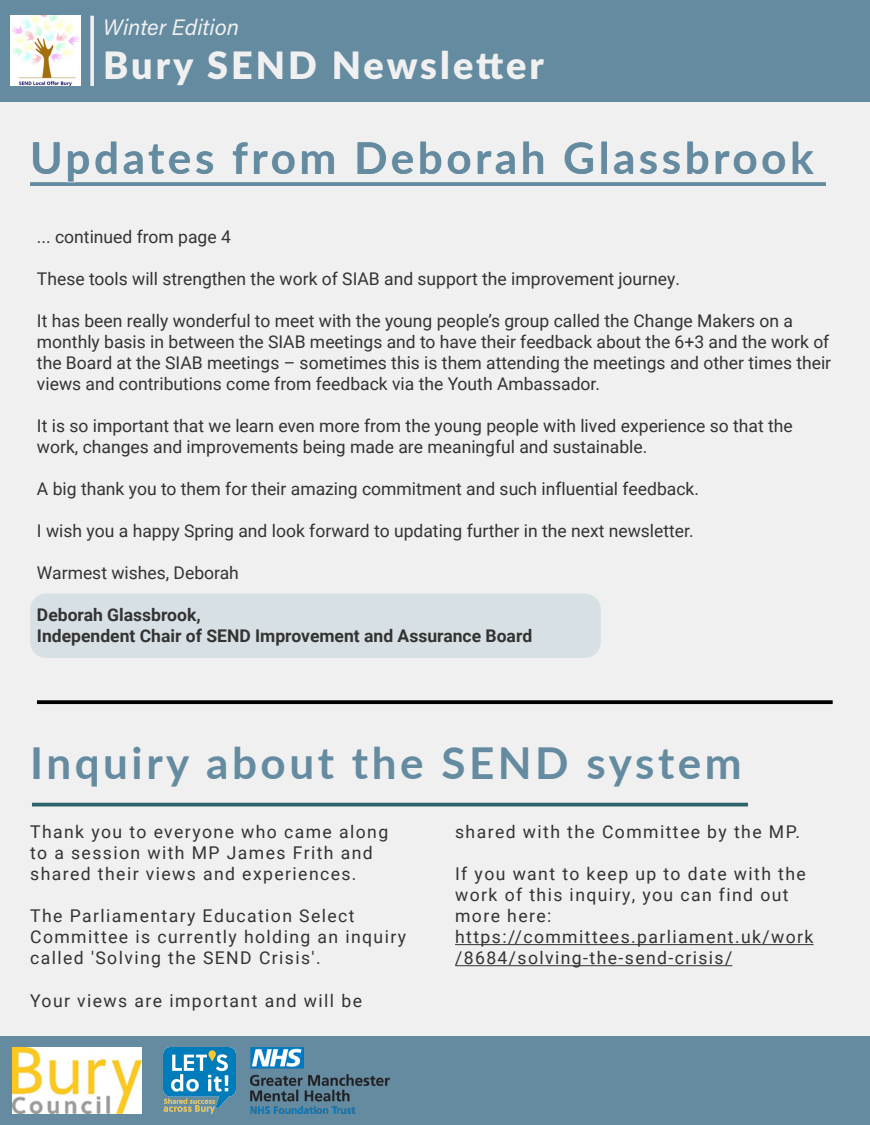
<style>
.page{position:relative;width:870px;height:1125px;background:#fff}
.page>*{position:absolute;margin:0;border:0;box-sizing:border-box;transform-origin:0 0}
.t1{font:700 44px "Lato";letter-spacing:.08em;color:#658ba1}
.t2{font:900 37.75px "Lato";letter-spacing:.08em;color:#f0f0f0}
.t3{font:italic 22.38px "Acumin Pro";color:#f0f0f0}
.t4{font:17.62px/21.1px "Roboto";letter-spacing:.08em;color:#333}
.t5{font:17.5px/21px "Roboto";color:#333}
.t6{font:700 17.5px/21px "Roboto";color:#333}
</style>
<div class="page">
<div style="left:0;top:0;width:869px;height:1125px;background:#f0f0f0"></div>
<div style="left:30px;top:594px;width:570px;height:64px;background:#d7e0e4"></div>
<div style="left:0;top:1036px;width:869px;height:89px;background:#658ba1"></div>
<img style="left:163px;top:1048px;width:72px;height:66px">
<img style="left:251px;top:1048px;width:138px;height:66px">
<img style="left:12px;top:1048px;width:130px;height:66px">
<div style="left:0;top:0;width:869px;height:101px;background:#658ba1"></div>
<svg style="left:90px;top:16px;width:4px;height:70px"></svg>
<img style="left:10px;top:16px;width:71px;height:70px">
<svg style="left:37px;top:700px;width:795px;height:4px;background:#111"></svg>
<hr style="left:455px;top:944px;width:358px;height:1px;background:#333">
<hr style="left:455px;top:965px;width:277px;height:1px;background:#333">
<svg style="left:30px;top:182px;width:795px;height:4px;background:#698ea3"></svg>
<hr style="left:32px;top:803px;width:715px;height:3px;background:#2d636a">
<p class="t3" style="left:103px;top:11px;width:137px">Winter Edition</p>
<h2 class="t2" style="left:103px;top:37px;width:442px">Bury SEND Newsletter</h2>
<h1 class="t1" style="left:30px;top:125px;width:784px">Updates from Deborah Glassbrook</h1>
<p class="t5" style="left:37px;top:226px;width:195px">... continued from page 4</p>
<p class="t5" style="left:37px;top:268px;width:644px">These tools will strengthen the work of SIAB and support the improvement journey.</p>
<p class="t5" style="left:37px;top:310px;width:795px">It has been really wonderful to meet with the young people’s group called the Change Makers on a monthly basis in between the SIAB meetings and to have their feedback about the 6+3 and the work of the Board at the SIAB meetings – sometimes this is them attending the meetings and other times their views and contributions come from feedback via the Youth Ambassador.</p>
<p class="t5" style="left:37px;top:415px;width:757px">It is so important that we learn even more from the young people with lived experience so that the work, changes and improvements being made are meaningful and sustainable.</p>
<p class="t5" style="left:37px;top:478px;width:663px">A big thank you to them for their amazing commitment and such influential feedback.</p>
<p class="t5" style="left:37px;top:520px;width:657px">I wish you a happy Spring and look forward to updating further in the next newsletter.</p>
<p class="t5" style="left:37px;top:562px;width:203px">Warmest wishes, Deborah</p>
<h2 class="t6" style="left:37px;top:604px;width:496px">Deborah Glassbrook,<br>Independent Chair of SEND Improvement and Assurance Board</h2>
<h1 class="t1" style="left:30px;top:731px;width:712px">Inquiry about the SEND system</h1>
<h2 class="t4" style="left:455px;top:820px;width:346px">shared with the Committee by the MP.</h2>
<p class="t4" style="left:455px;top:863px;width:360px">If you want to keep up to date with the work of this inquiry, you can find out more here: https://committees.parliament.uk/work /8684/solving-the-send-crisis/</p>
<p class="t4" style="left:30px;top:820px;width:359px">Thank you to everyone who came along to a session with MP James Frith and shared their views and experiences.</p>
<p class="t4" style="left:30px;top:905px;width:377px">The Parliamentary Education Select<br>Committee is currently holding an inquiry called 'Solving the SEND Crisis'.</p>
<p class="t4" style="left:30px;top:989px;width:333px">Your views are important and will be</p>
</div>
